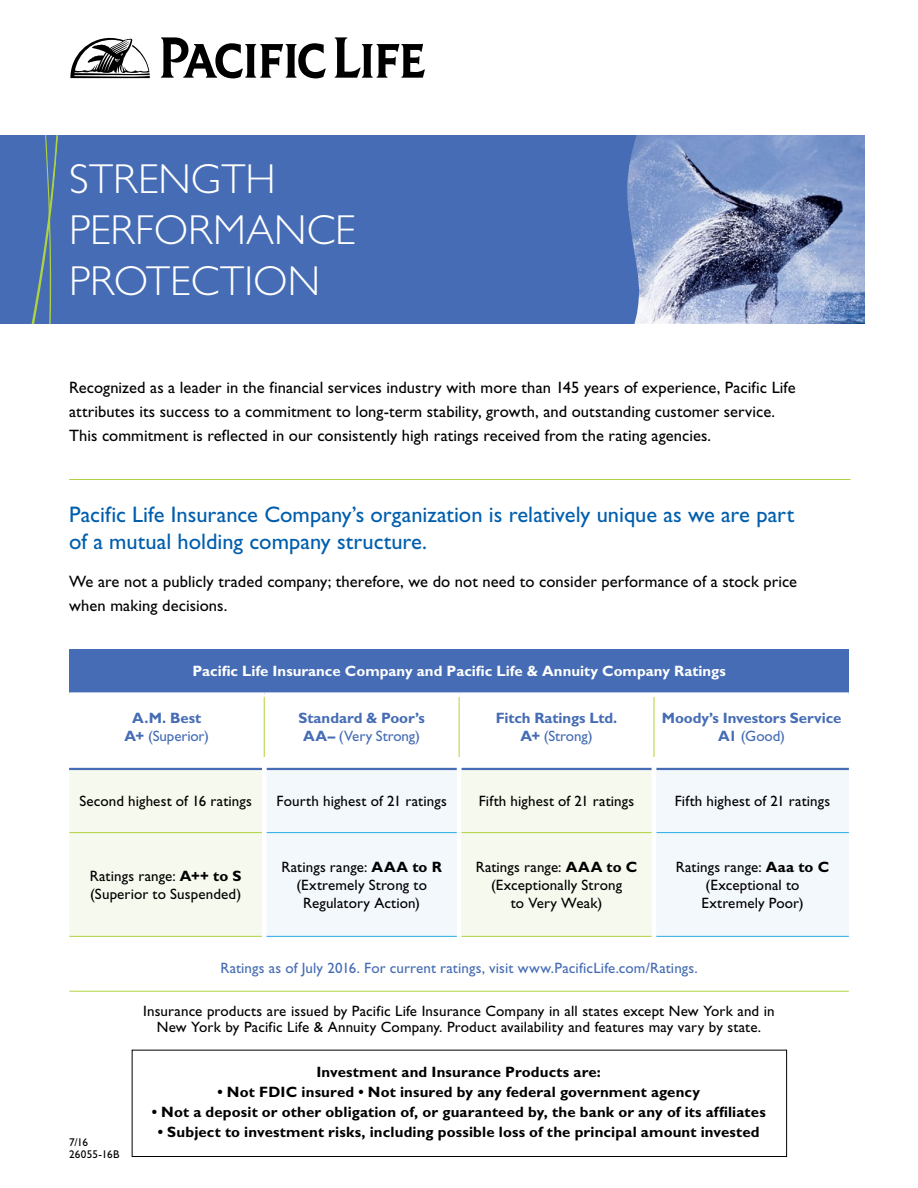
<style>
.page{position:relative;width:918px;height:1188px;background:#fff}
.page>*{position:absolute;margin:0;border:0;box-sizing:border-box;transform-origin:0 0}
.t1{font:300 42px "Gill Sans Std";letter-spacing:.005em;color:#fff}
.Subhead{font:22.5px/27px "Gill Sans Std";color:#005ead}
.Text{font:16.5px/24px "Gill Sans Std";letter-spacing:.005em;color:#000}
.t2{font:15px/18px "Gill Sans Std";letter-spacing:.01em;color:#000;text-align:center}
.t3{font:700 15px "Gill Sans Std";letter-spacing:.01em;color:#000}
.t4{font:700 15px/18px "Gill Sans Std";letter-spacing:-.005em;color:#456cb4;text-align:center}
.Table_Headers{font:15px "Gill Sans Std";letter-spacing:.01em;color:#456cb4}
.t5{font:700 15px "Gill Sans Std";color:#fff}
.t6{font:11.25px "Gill Sans Std";letter-spacing:.01em;color:#000}
.s1{font-weight:400}
.s2{font-weight:700}
</style>
<div class="page">
<img style="left:640px;top:135px;width:224px;height:189px">
<div style="left:0;top:135px;width:640px;height:189px;background:#456cb4"></div>
<div style="left:69px;top:649px;width:780px;height:46px;background:#456cb4"></div>
<svg style="left:70px;top:697px;width:779px;height:71px"></svg>
<div style="left:69px;top:770px;width:583px;height:166px;background:#f6f9ed"></div>
<div style="left:266px;top:770px;width:191px;height:166px;background:#f3f8fd"></div>
<div style="left:656px;top:770px;width:193px;height:166px;background:#f3f8fd"></div>
<div style="left:69px;top:692px;width:195px;height:5px;background:#fff"></div>
<div style="left:264px;top:692px;width:195px;height:5px;background:#fff"></div>
<div style="left:459px;top:692px;width:195px;height:5px;background:#fff"></div>
<div style="left:654px;top:692px;width:195px;height:5px;background:#fff"></div>
<hr style="left:266px;top:832px;width:191px;height:1px;background:#27ace3">
<hr style="left:69px;top:768px;width:193px;height:2px;background:#456cb4">
<hr style="left:266px;top:768px;width:191px;height:2px;background:#456cb4">
<hr style="left:461px;top:768px;width:191px;height:2px;background:#456cb4">
<hr style="left:656px;top:768px;width:193px;height:2px;background:#456cb4">
<hr style="left:69px;top:832px;width:193px;height:1px;background:#afd23f">
<hr style="left:461px;top:832px;width:191px;height:1px;background:#afd23f">
<hr style="left:264px;top:697px;width:1px;height:60px;background:#afd23f">
<hr style="left:459px;top:697px;width:1px;height:60px;background:#afd23f">
<hr style="left:654px;top:697px;width:1px;height:60px;background:#afd23f">
<hr style="left:656px;top:832px;width:193px;height:1px;background:#27ace3">
<hr style="left:69px;top:936px;width:193px;height:1px;background:#afd23f">
<hr style="left:461px;top:936px;width:191px;height:1px;background:#afd23f">
<hr style="left:656px;top:936px;width:193px;height:1px;background:#27ace3">
<hr style="left:262px;top:757px;width:4px;height:12px;background:#fff">
<hr style="left:457px;top:757px;width:4px;height:12px;background:#fff">
<hr style="left:652px;top:757px;width:4px;height:12px;background:#fff">
<hr style="left:262px;top:769px;width:4px;height:64px;background:#fff">
<hr style="left:457px;top:769px;width:4px;height:64px;background:#fff">
<hr style="left:262px;top:833px;width:4px;height:103px;background:#fff">
<hr style="left:457px;top:833px;width:4px;height:103px;background:#fff">
<hr style="left:69px;top:991px;width:195px;height:1px;background:#afd23f">
<hr style="left:264px;top:991px;width:195px;height:1px;background:#afd23f">
<hr style="left:459px;top:991px;width:195px;height:1px;background:#afd23f">
<hr style="left:654px;top:991px;width:195px;height:1px;background:#afd23f">
<hr style="left:266px;top:936px;width:191px;height:1px;background:#27ace3">
<hr style="left:69px;top:479px;width:781px;height:1px;background:#afd23f">
<svg style="left:161px;top:37px;width:165px;height:41px"></svg>
<svg style="left:335px;top:37px;width:90px;height:41px"></svg>
<svg style="left:70px;top:38px;width:80px;height:40px"></svg>
<svg style="left:2px;top:135px;width:67px;height:189px;background:#4a70ae"></svg>
<div style="left:132px;top:1050px;width:655px;height:107px;border:1px solid #000"></div>
<p class="t1" style="left:69px;top:155px;width:208px">STRENGTH</p>
<p class="t1" style="left:69px;top:206px;width:288px">PERFORMANCE</p>
<p class="t1" style="left:69px;top:257px;width:253px">PROTECTION</p>
<p class="Text" style="left:69px;top:376px;width:728px">Recognized as a leader in the financial services industry with more than 145 years of experience, Pacific Life attributes its success to a commitment to long-term stability, growth, and outstanding customer service.<br>This commitment is reflected in our consistently high ratings received from the rating agencies.</p>
<p class="Subhead" style="left:69px;top:502px;width:727px">Pacific Life Insurance Company’s organization is relatively unique as we are part of a mutual holding company structure.</p>
<p class="Text" style="left:69px;top:569px;width:729px">We are not a publicly traded company; therefore, we do not need to consider performance of a stock price when making decisions.</p>
<p class="t5" style="left:192px;top:662px;width:535px">Pacific Life Insurance Company and Pacific Life &amp; Annuity Company Ratings</p>
<p class="t4" style="left:125px;top:709px;width:86px">A.M. Best<br>A+ <span class="s1">(Superior)</span></p>
<p class="t4" style="left:298px;top:709px;width:128px">Standard &amp; Poor’s<br>AA– <span class="s1">(Very Strong)</span></p>
<p class="t4" style="left:496px;top:709px;width:123px">Fitch Ratings Ltd.<br>A+ <span class="s1">(Strong)</span></p>
<p class="t4" style="left:662px;top:709px;width:181px">Moody’s Investors Service<br>A1 <span class="s1">(Good)</span></p>
<p class="t2" style="left:79px;top:792px;width:174px">Second highest of 16 ratings</p>
<p class="t2" style="left:277px;top:792px;width:172px">Fourth highest of 21 ratings</p>
<p class="t2" style="left:479px;top:792px;width:157px">Fifth highest of 21 ratings</p>
<p class="t2" style="left:675px;top:792px;width:157px">Fifth highest of 21 ratings</p>
<p class="t2" style="left:90px;top:867px;width:153px;text-align:left">Ratings range: <span class="s2">A++ to S </span>(Superior to Suspended)</p>
<p class="t2" style="left:281px;top:858px;width:162px">Ratings range: <span class="s2">AAA to R </span>(Extremely Strong to<br>Regulatory Action)</p>
<p class="t2" style="left:476px;top:858px;width:163px">Ratings range: <span class="s2">AAA to C </span>(Exceptionally Strong<br>to Very Weak)</p>
<p class="t2" style="left:676px;top:858px;width:155px">Ratings range: <span class="s2">Aaa to C </span>(Exceptional to<br>Extremely Poor)</p>
<p class="Table_Headers" style="left:220px;top:960px;width:479px">Ratings as of July 2016. For current ratings, visit www.PacificLife.com/Ratings.</p>
<p class="t6" style="left:69px;top:1136px;width:21px">7/16</p>
<p class="t6" style="left:69px;top:1148px;width:52px">26055-16B</p>
<p class="t2" style="left:143px;top:1003px;width:633px;line-height:16.5px">Insurance products are issued by Pacific Life Insurance Company in all states except New York and in<br>New York by Pacific Life &amp; Annuity Company. Product availability and features may vary by state.</p>
<p class="t3" style="left:316px;top:1063px;width:286px">Investment and Insurance Products are:</p>
<p class="t3" style="left:217px;top:1083px;width:484px">• Not FDIC insured • Not insured by any federal government agency</p>
<p class="t3" style="left:152px;top:1103px;width:616px">• Not a deposit or other obligation of, or guaranteed by, the bank or any of its affiliates</p>
<p class="t3" style="left:158px;top:1123px;width:603px">• Subject to investment risks, including possible loss of the principal amount invested</p>
</div>
